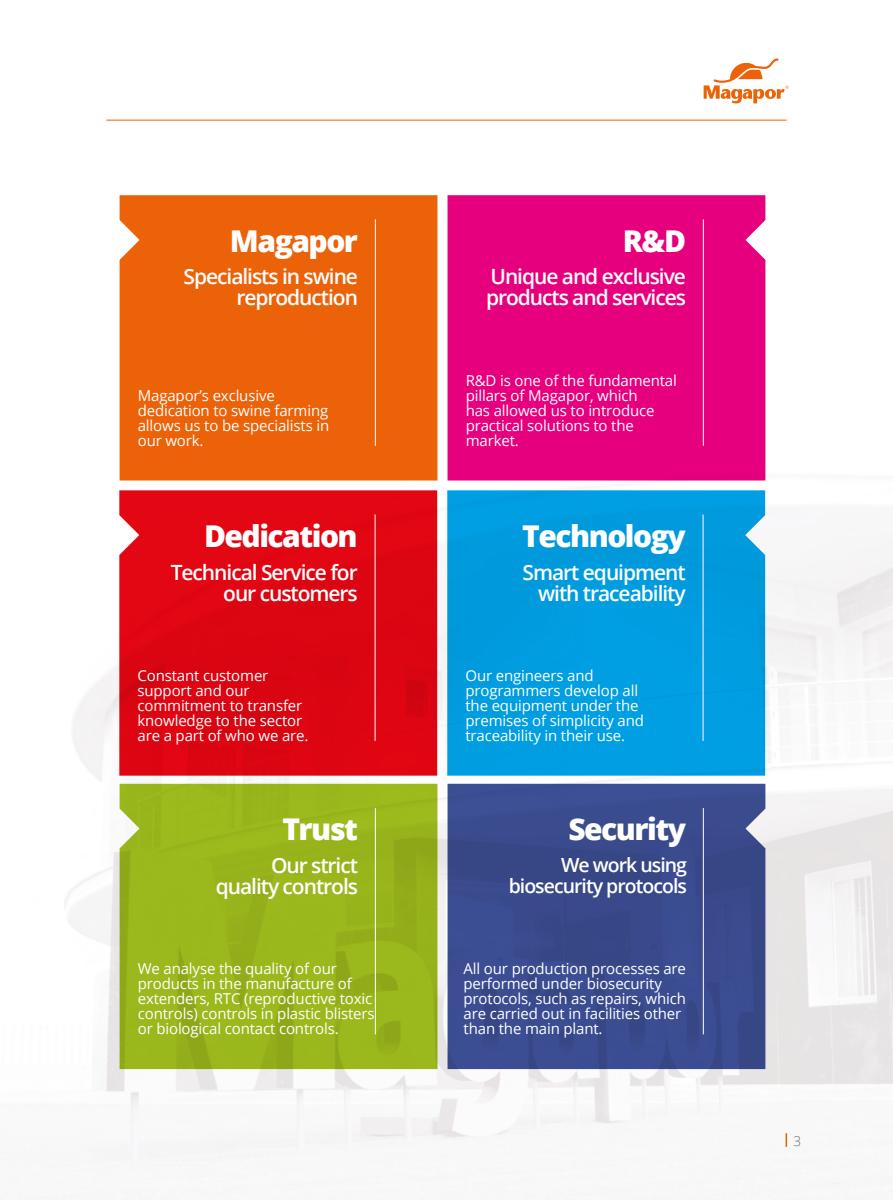
<style>
.page{position:relative;width:893px;height:1200px;background:#fff}
.page>*{position:absolute;margin:0;border:0;box-sizing:border-box;transform-origin:0 0}
.t1{font:800 30px "Open Sans";letter-spacing:-.05em;color:#fff}
.t2{font:600 21px/21px "Open Sans";letter-spacing:-.05em;color:#fff;text-align:right}
.t3{font:600 19.5px/21px "Open Sans";letter-spacing:-.05em;color:#fff;text-align:right}
.t4{font:15px/15px "Open Sans";letter-spacing:-.01em;color:#fff}
.t5{font:300 13.5px "Open Sans";color:#706f6f}
</style>
<div class="page">
<hr style="left:107px;top:120px;width:679px;height:1px;background:#eb6209">
<svg style="left:704px;top:58px;width:85px;height:45px"></svg>
<img style="left:46px;top:468px;width:847px;height:731px">
<div style="left:120px;top:195px;width:317px;height:285px;background:#eb6209"></div>
<div style="left:448px;top:195px;width:317px;height:285px;background:#e6007d"></div>
<div style="left:119px;top:490px;width:318px;height:285px;background:#dd0512"></div>
<div style="left:447px;top:490px;width:318px;height:285px;background:#009de0"></div>
<svg style="left:120px;top:783px;width:317px;height:285px;background:#99b51d"></svg>
<svg style="left:448px;top:783px;width:317px;height:285px;background:#3b4b8e"></svg>
<hr style="left:375px;top:219px;width:1px;height:226px;background:#fff">
<hr style="left:703px;top:219px;width:1px;height:226px;background:#fff">
<hr style="left:375px;top:514px;width:1px;height:226px;background:#fff">
<hr style="left:703px;top:514px;width:1px;height:226px;background:#fff">
<hr style="left:375px;top:807px;width:1px;height:227px;background:#fff">
<hr style="left:703px;top:807px;width:1px;height:227px;background:#fff">
<h1 class="t1" style="left:230px;top:218px;width:130px">Magapor</h1>
<h2 class="t2" style="left:184px;top:266px;width:176px">Specialists in swine reproduction</h2>
<p class="t4" style="left:138px;top:387px;width:193px">Magapor’s exclusive dedication to swine farming allows us to be specialists in our work.</p>
<h1 class="t1" style="left:204px;top:513px;width:155px">Dedication</h1>
<h2 class="t2" style="left:171px;top:561px;width:189px">Technical Service for our customers</h2>
<p class="t4" style="left:138px;top:667px;width:172px">Constant customer support and our commitment to transfer knowledge to the sector are a part of who we are.</p>
<h1 class="t1" style="left:282px;top:806px;width:77px">Trust</h1>
<h2 class="t2" style="left:216px;top:854px;width:144px">Our strict quality controls</h2>
<p class="t4" style="left:138px;top:960px;width:238px">We analyse the quality of our products in the manufacture of extenders, RTC (reproductive toxic controls) controls in plastic blisters or biological contact controls.</p>
<h1 class="t1" style="left:623px;top:218px;width:65px">R&amp;D</h1>
<h2 class="t2" style="left:486px;top:266px;width:201px;text-align:left">Unique and exclusive products and services</h2>
<p class="t4" style="left:466px;top:372px;width:213px">R&amp;D is one of the fundamental pillars of Magapor, which<br>has allowed us to introduce practical solutions to the market.</p>
<h1 class="t1" style="left:522px;top:513px;width:165px">Technology</h1>
<h2 class="t2" style="left:523px;top:561px;width:165px">Smart equipment with traceability</h2>
<p class="t4" style="left:465px;top:667px;width:180px">Our engineers and programmers develop all the equipment under the premises of simplicity and traceability in their use.</p>
<h1 class="t1" style="left:568px;top:806px;width:119px">Security</h1>
<h3 class="t3" style="left:509px;top:853px;width:180px">We work using biosecurity protocols</h3>
<p class="t4" style="left:464px;top:960px;width:224px">All our production processes are performed under biosecurity protocols, such as repairs, which are carried out in facilities other than the main plant.</p>
<p class="t5" style="left:793px;top:1131px;width:9px">3</p>
</div>
